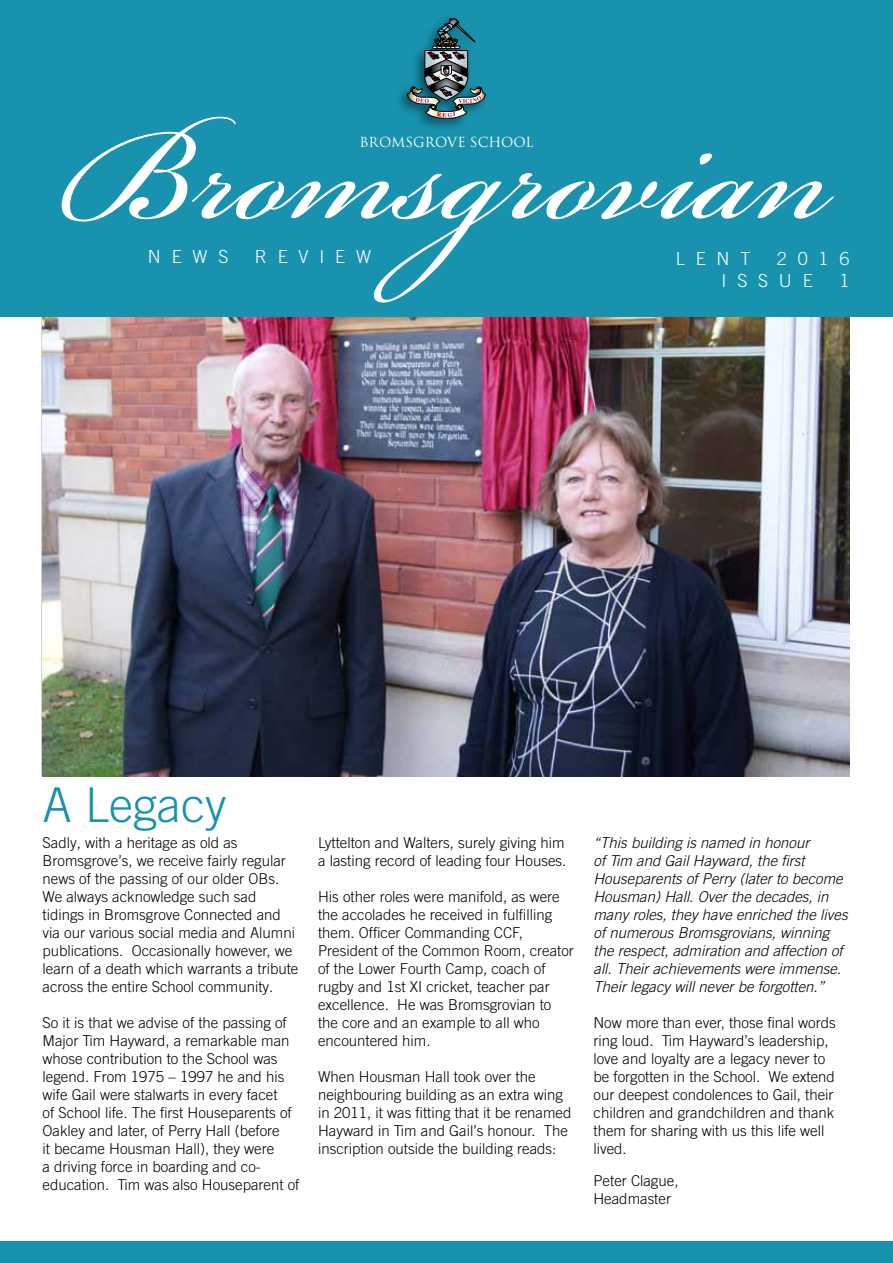
<style>
.page{position:relative;width:893px;height:1263px;background:#fff}
.page>*{position:absolute;margin:0;border:0;box-sizing:border-box;transform-origin:0 0}
.t1{font:210px "Beautiful ES";color:#fff}
.t2{font:300 48px "Trade Gothic LT Com";color:#1892ae}
.t3{font:300 18px/21.6px "Trade Gothic LT Com";letter-spacing:.6em;color:#fff}
.t4{font:300 15px/18px "Trade Gothic LT Com";color:#000}
.t5{font:italic 300 15px/18px "Trade Gothic LT Com";color:#000}
.t6{font:13.5px "Trajan Pro";color:#fff}
</style>
<div class="page">
<img style="left:43px;top:316px;width:806px;height:460px">
<div style="left:0;top:0;width:893px;height:316px;background:#1892ae"></div>
<div style="left:395px;top:14px;width:95px;height:118px;background:#000;opacity:.5"></div>
<div style="left:0;top:1242px;width:893px;height:21px;background:#1892ae"></div>
<img style="left:407px;top:18px;width:78px;height:101px">
<h1 class="t1" style="left:62px;top:60px;width:770px">Bromsgrovian</h1>
<p class="t6" style="left:360px;top:134px;width:175px">BROMSGROVE SCHOOL</p>
<p class="t3" style="left:148px;top:246px;width:82px">news</p>
<p class="t3" style="left:255px;top:246px;width:118px">review</p>
<p class="t3" style="left:721px;top:248px;width:129px;text-indent:55px">2016<br>I ssue</p>
<p class="t3" style="left:676px;top:248px;width:76px">Lent</p>
<p class="t3" style="left:839px;top:269px;width:12px">1</p>
<h2 class="t2" style="left:43px;top:776px;width:185px">A Legacy</h2>
<p class="t4" style="left:43px;top:833px;width:257px">Sadly, with a heritage as old as Bromsgrove’s, we receive fairly regular news of the passing of our older OBs.<br>We always acknowledge such sad tidings in Bromsgrove Connected and via our various social media and Alumni publications. Occasionally however, we learn of a death which warrants a tribute across the entire School community.</p>
<p class="t4" style="left:43px;top:1013px;width:258px">So it is that we advise of the passing of Major Tim Hayward, a remarkable man whose contribution to the School was legend. From 1975 – 1997 he and his wife Gail were stalwarts in every facet<br>of School life. The first Houseparents of Oakley and later, of Perry Hall (before<br>it became Housman Hall), they were<br>a driving force in boarding and co&shy;education. Tim was also Houseparent of</p>
<p class="t4" style="left:318px;top:833px;width:250px">Lyttelton and Walters, surely giving him a lasting record of leading four Houses.</p>
<p class="t4" style="left:318px;top:887px;width:257px">His other roles were manifold, as were the accolades he received in fulfilling them. Officer Commanding CCF, President of the Common Room, creator of the Lower Fourth Camp, coach of rugby and 1st XI cricket, teacher par excellence. He was Bromsgrovian to the core and an example to all who encountered him.</p>
<p class="t4" style="left:318px;top:1067px;width:255px">When Housman Hall took over the neighbouring building as an extra wing in 2011, it was fitting that it be renamed Hayward in Tim and Gail’s honour. The inscription outside the building reads:</p>
<p class="t5" style="left:593px;top:833px;width:256px">“This building is named in honour<br>of Tim and Gail Hayward, the first Houseparents of Perry (later to become Housman) Hall. Over the decades, in many roles, they have enriched the lives of numerous Bromsgrovians, winning the respect, admiration and affection of all. Their achievements were immense.<br>Their legacy will never be forgotten.”</p>
<p class="t4" style="left:593px;top:1013px;width:244px">Now more than ever, those final words ring loud. Tim Hayward’s leadership, love and loyalty are a legacy never to be forgotten in the School. We extend our deepest condolences to Gail, their children and grandchildren and thank them for sharing with us this life well lived.</p>
<p class="t4" style="left:593px;top:1171px;width:87px">Peter Clague,<br>Headmaster</p>
</div>
